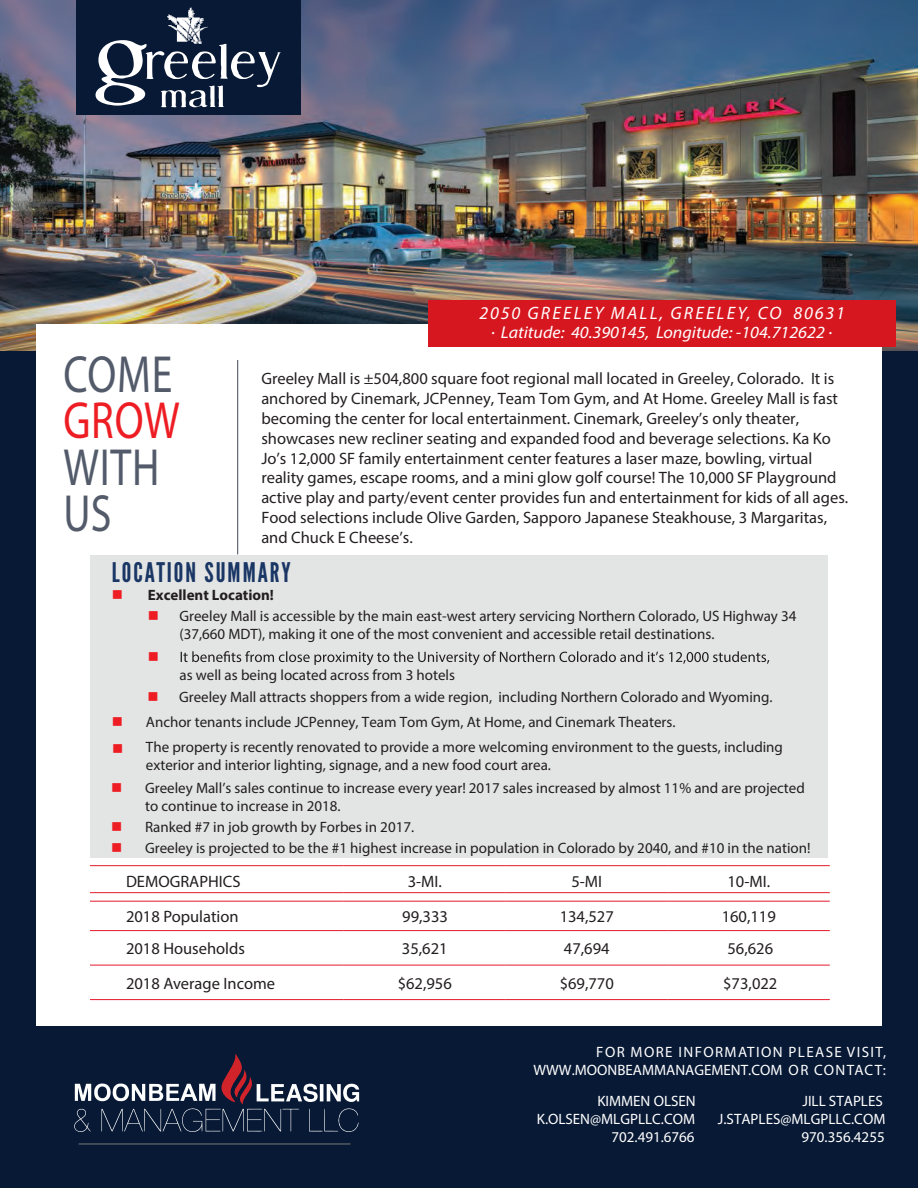
<style>
.page{position:relative;width:918px;height:1188px;background:#fff}
.page>*{position:absolute;margin:0;border:0;box-sizing:border-box;transform-origin:0 0}
.t1{font:italic semi-expanded 52.5px/46.5px "Myriad Pro";letter-spacing:.02em;color:#535b6b;scale:.8 1}
.t2{font:italic 600 semi-expanded 52.5px "Myriad Pro";color:#ed1d23;scale:.8 1}
.t3{font:27px "League Gothic";letter-spacing:.075em;color:#193664}
.t4{font:italic 18px "Myriad Pro";letter-spacing:.12em;color:#fff}
.t5{font:italic 17.1px "Myriad Pro";color:#fff;scale:1.05 1}
.t6{font:16.5px/19.8px "Myriad Pro";color:#231f20}
.t7{font:15px/18px "Myriad Pro";color:#231f20}
.t8{font:15px/18px "Myriad Pro";color:#fff;text-align:right}
.t9{font:700 semi-expanded 15px/18px "Myriad Pro";letter-spacing:.095em;color:#fff;text-align:right}
.t10{font:700 15px "Myriad Pro";color:#231f20}
.t11{font:15px "Wingdings";color:#ee1d23}
.s1{color:#ee1d23}
</style>
<div class="page">
<img style="left:0;top:0;width:918px;height:351px">
<div style="left:0;top:351px;width:918px;height:837px;background:#081935"></div>
<div style="left:36px;top:324px;width:846px;height:702px;background:#fff"></div>
<hr style="left:237px;top:360px;width:1px;height:194px;background:#535b6b">
<div style="left:90px;top:555px;width:738px;height:303px;background:#e3e4e4"></div>
<hr style="left:79px;top:1143px;width:272px;height:2px;background:#6d6e70">
<div style="left:428px;top:301px;width:468px;height:46px;background:#d7171f"></div>
<div style="left:76px;top:0;width:225px;height:115px;background:#081935"></div>
<svg style="left:96px;top:8px;width:185px;height:99px"></svg>
<hr style="left:90px;top:865px;width:254px;height:1px;background:#e2192a">
<hr style="left:344px;top:865px;width:162px;height:1px;background:#e2192a">
<hr style="left:506px;top:865px;width:162px;height:1px;background:#e2192a">
<hr style="left:668px;top:865px;width:162px;height:1px;background:#e2192a">
<hr style="left:90px;top:892px;width:254px;height:1px;background:#e2192a">
<hr style="left:344px;top:892px;width:162px;height:1px;background:#e2192a">
<hr style="left:506px;top:892px;width:162px;height:1px;background:#e2192a">
<hr style="left:668px;top:892px;width:162px;height:1px;background:#e2192a">
<hr style="left:90px;top:901px;width:254px;height:1px;background:#e2192a">
<hr style="left:344px;top:901px;width:162px;height:1px;background:#e2192a">
<hr style="left:506px;top:901px;width:162px;height:1px;background:#e2192a">
<hr style="left:668px;top:901px;width:162px;height:1px;background:#e2192a">
<hr style="left:90px;top:930px;width:254px;height:1px;background:#e2192a">
<hr style="left:344px;top:930px;width:162px;height:1px;background:#e2192a">
<hr style="left:506px;top:930px;width:162px;height:1px;background:#e2192a">
<hr style="left:668px;top:930px;width:162px;height:1px;background:#e2192a">
<hr style="left:90px;top:965px;width:254px;height:1px;background:#e2192a">
<hr style="left:344px;top:965px;width:162px;height:1px;background:#e2192a">
<hr style="left:506px;top:965px;width:162px;height:1px;background:#e2192a">
<hr style="left:668px;top:965px;width:162px;height:1px;background:#e2192a">
<hr style="left:90px;top:999px;width:254px;height:1px;background:#e2192a">
<hr style="left:344px;top:999px;width:162px;height:1px;background:#e2192a">
<hr style="left:506px;top:999px;width:162px;height:1px;background:#e2192a">
<hr style="left:668px;top:999px;width:162px;height:1px;background:#e2192a">
<svg style="left:74px;top:1054px;width:285px;height:78px"></svg>
<svg style="left:181px;top:651px;width:588px;height:14px"></svg>
<h1 class="t1" style="left:63px;top:350px;width:138px">COME</h1>
<h1 class="t2" style="left:63px;top:388px;width:147px">GROW</h1>
<h1 class="t1" style="left:63px;top:443px;width:122px">WITH<br>US</h1>
<p class="t4" style="left:480px;top:301px;width:367px">2050 GREELEY MALL, GREELEY, CO 80631</p>
<p class="t5" style="left:492px;top:322px;width:326px"><sup>.</sup> Latitude: 40.390145, Longitude: -104.712622 <sup>.</sup></p>
<p class="t6" style="left:261px;top:369px;width:589px">Greeley Mall is ±504,800 square foot regional mall located in Greeley, Colorado. It is anchored by Cinemark, JCPenney, Team Tom Gym, and At Home. Greeley Mall is fast becoming the center for local entertainment. Cinemark, Greeley’s only theater, showcases new recliner seating and expanded food and beverage selections. Ka Ko Jo’s 12,000 SF family entertainment center features a laser maze, bowling, virtual reality games, escape rooms, and a mini glow golf course! The 10,000 SF Playground active play and party/event center provides fun and entertainment for kids of all ages.<br>Food selections include Olive Garden, Sapporo Japanese Steakhouse, 3 Margaritas, and Chuck E Cheese’s.</p>
<h2 class="t3" style="left:112px;top:557px;width:180px">LOCATION SUMMARY</h2>
<p class="t10" style="left:148px;top:585px;width:128px">Excellent Location!</p>
<p class="t11" style="left:148px;top:608px;width:13px">■</p>
<p class="t11" style="left:148px;top:648px;width:13px">■</p>
<p class="t7" style="left:146px;top:684px;width:628px;line-height:25px"><span class="s1">■</span> Greeley Mall attracts shoppers from a wide region, including Northern Colorado and Wyoming.<br>Anchor tenants include JCPenney, Team Tom Gym, At Home, and Cinemark Theaters.</p>
<p class="t7" style="left:146px;top:738px;width:639px;text-indent:-34px"><span class="s1">■</span> The property is recently renovated to provide a more welcoming environment to the guests, including exterior and interior lighting, signage, and a new food court area.</p>
<p class="t11" style="left:112px;top:587px;width:13px">■</p>
<p class="t7" style="left:180px;top:607px;width:619px">Greeley Mall is accessible by the main east-west artery servicing Northern Colorado, US Highway 34 (37,660 MDT), making it one of the most convenient and accessible retail destinations.</p>
<p class="t7" style="left:180px;top:666px;width:277px">as well as being located across from 3 hotels</p>
<p class="t11" style="left:112px;top:714px;width:13px">■</p>
<p class="t7" style="left:145px;top:779px;width:661px;text-indent:-34px"><span class="s1">■</span> Greeley Mall’s sales continue to increase every year! 2017 sales increased by almost 11% and are projected to continue to increase in 2018.</p>
<p class="t7" style="left:111px;top:818px;width:305px"><span class="s1">■</span> Ranked #7 in job growth by Forbes in 2017.</p>
<p class="t7" style="left:111px;top:839px;width:701px"><span class="s1">■</span> Greeley is projected to be the #1 highest increase in population in Colorado by 2040, and #10 in the nation!</p>
<p class="t6" style="left:126px;top:871px;width:116px">DEMOGRAPHICS</p>
<p class="t6" style="left:408px;top:871px;width:36px">3-MI.</p>
<p class="t6" style="left:571px;top:871px;width:32px">5-MI</p>
<p class="t6" style="left:727px;top:871px;width:44px">10-MI.</p>
<p class="t6" style="left:126px;top:906px;width:114px">2018 Population</p>
<p class="t6" style="left:402px;top:906px;width:47px">99,333</p>
<p class="t6" style="left:560px;top:906px;width:56px">134,527</p>
<p class="t6" style="left:722px;top:906px;width:56px">160,119</p>
<p class="t6" style="left:126px;top:938px;width:121px">2018 Households</p>
<p class="t6" style="left:402px;top:938px;width:47px">35,621</p>
<p class="t6" style="left:564px;top:938px;width:47px">47,694</p>
<p class="t6" style="left:727px;top:938px;width:47px">56,626</p>
<p class="t6" style="left:126px;top:973px;width:151px">2018 Average Income</p>
<p class="t6" style="left:398px;top:973px;width:56px">$62,956</p>
<p class="t6" style="left:560px;top:973px;width:56px">$69,770</p>
<p class="t6" style="left:723px;top:973px;width:56px">$73,022</p>
<p class="t9" style="left:534px;top:1042px;width:354px">FOR MORE INFORMATION PLEASE VISIT,<br>WWW.MOONBEAMMANAGEMENT.COM OR CONTACT:</p>
<p class="t8" style="left:537px;top:1092px;width:160px">KIMMEN OLSEN<br>K.OLSEN@MLGPLLC.COM<br>702.491.6766</p>
<p class="t8" style="left:718px;top:1092px;width:169px">JILL STAPLES<br>J.STAPLES@MLGPLLC.COM<br>970.356.4255</p>
</div>
